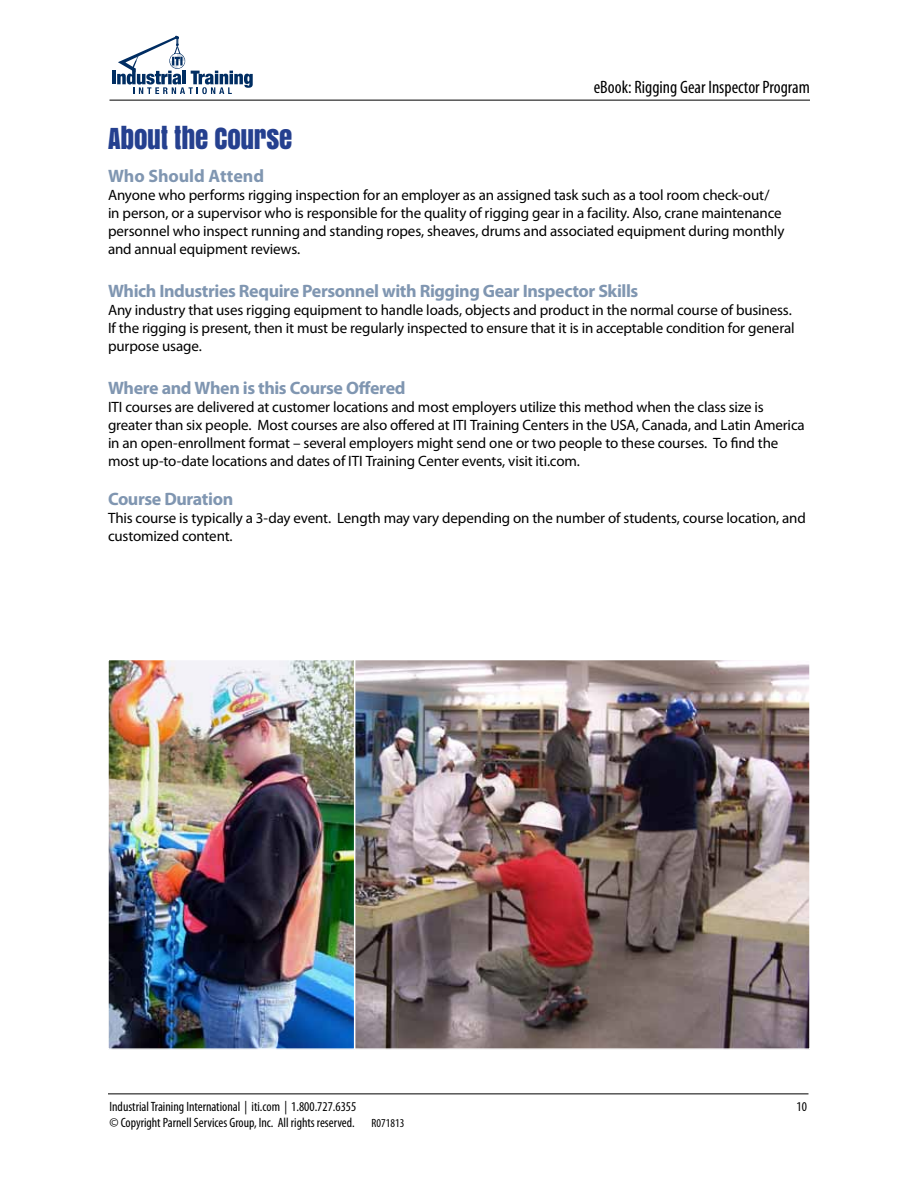
<style>
.page{position:relative;width:918px;height:1188px;background:#fff}
.page>*{position:absolute;margin:0;border:0;box-sizing:border-box;transform-origin:0 0}
.t1{font:27px "Anton";letter-spacing:-.01em;color:#25408f}
.t2{font:700 18px "Myriad Pro";letter-spacing:-.025em;color:#8096b1}
.t3{font:condensed 18px "Myriad Pro";color:#000}
.t4{font:700 18px "Myriad Pro";letter-spacing:-.005em;color:#8096b1}
.t5{font:15px/18px "Myriad Pro";letter-spacing:-.01em;color:#000}
.t6{font:condensed 13.5px "Myriad Pro";color:#000}
.t7{font:condensed 12px "Myriad Pro";color:#000}
</style>
<div class="page">
<hr style="left:110px;top:100px;width:700px;height:1px;background:#000">
<hr style="left:108px;top:1094px;width:700px;height:1px;background:#000">
<hr style="left:112px;top:71px;width:4px;height:13px;background:#002d62">
<svg style="left:117px;top:36px;width:136px;height:58px"></svg>
<img style="left:355px;top:662px;width:453px;height:385px">
<div style="left:348px;top:659px;width:463px;height:391px;border:2px solid #fff"></div>
<img style="left:110px;top:662px;width:242px;height:385px">
<div style="left:107px;top:659px;width:248px;height:391px;border:2px solid #fff"></div>
<p class="t3" style="left:594px;top:76px;width:218px">eBook: Rigging Gear Inspector Program</p>
<h1 class="t1" style="left:108px;top:119px;width:186px">ABOUT THE COURSE</h1>
<p class="t4" style="left:108px;top:164px;width:158px">Who Should Attend</p>
<p class="t5" style="left:108px;top:185px;width:678px">Anyone who performs rigging inspection for an employer as an assigned task such as a tool room check-out/ in person, or a supervisor who is responsible for the quality of rigging gear in a facility. Also, crane maintenance personnel who inspect running and standing ropes, sheaves, drums and associated equipment during monthly and annual equipment reviews.</p>
<p class="t2" style="left:108px;top:279px;width:532px">Which Industries Require Personnel with Rigging Gear Inspector Skills</p>
<p class="t5" style="left:108px;top:301px;width:688px">Any industry that uses rigging equipment to handle loads, objects and product in the normal course of business.<br>If the rigging is present, then it must be regularly inspected to ensure that it is in acceptable condition for general purpose usage.</p>
<p class="t2" style="left:108px;top:376px;width:299px">Where and When is this Course Offered</p>
<p class="t5" style="left:108px;top:398px;width:698px">ITI courses are delivered at customer locations and most employers utilize this method when the class size is greater than six people. Most courses are also offered at ITI Training Centers in the USA, Canada, and Latin America in an open-enrollment format – several employers might send one or two people to these courses. To find the most up-to-date locations and dates of ITI Training Center events, visit iti.com.</p>
<p class="t2" style="left:108px;top:487px;width:127px">Course Duration</p>
<p class="t5" style="left:108px;top:509px;width:699px">This course is typically a 3-day event. Length may vary depending on the number of students, course location, and customized content.</p>
<p class="t6" style="left:110px;top:1099px;width:248px">Industrial Training International | iti.com | 1.800.727.6355</p>
<p class="t6" style="left:797px;top:1099px;width:12px">10</p>
<p class="t6" style="left:110px;top:1115px;width:247px">© Copyright Parnell Services Group, Inc. All rights reserved.</p>
<p class="t7" style="left:372px;top:1116px;width:34px">R071813</p>
</div>
